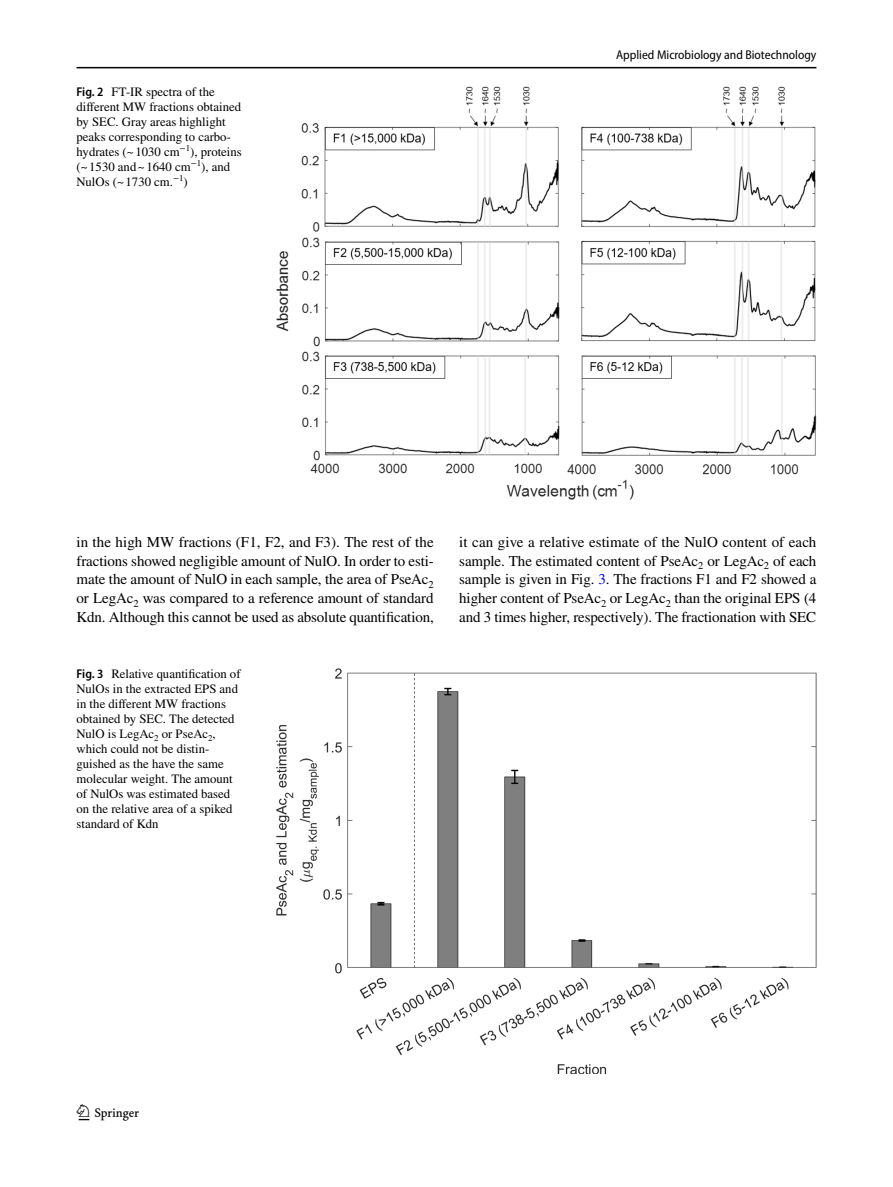
<style>
.page{position:relative;width:893px;height:1187px;background:#fff}
.page>*{position:absolute;margin:0;border:0;box-sizing:border-box;transform-origin:0 0}
.t1{font:22.5px "Springnew Regular 2";color:#000}
.t2{font:15px/18.8px "STIX";letter-spacing:-.01em;color:#000;text-align:justify}
.t3{font:12.75px/15px "STIX";color:#000}
.t4{font:semi-condensed 12.75px "Myriad Pro";color:#000}
.s1{font-family:"Myriad Pro";font-weight:600;font-stretch:semi-condensed}
.s2{color:#00f}
</style>
<div class="page">
<hr style="left:77px;top:67px;width:739px;height:1px;background:#000">
<img style="left:276px;top:87px;width:540px;height:412px">
<img style="left:276px;top:668px;width:540px;height:405px">
<p class="t3" style="left:77px;top:85px;width:167px"><span class="s1">Fig. 2</span> FT-IR spectra of the different MW fractions obtained by SEC. Gray areas highlight peaks corresponding to carbo&shy;hydrates (~1030 cm<sup>−1</sup>), proteins (~1530 and~1640 cm<sup>−1</sup>), and<br>NulOs (~1730 cm.<sup>−1</sup>)</p>
<p class="t4" style="left:616px;top:48px;width:202px">Applied Microbiology and Biotechnology</p>
<p class="t2" style="left:77px;top:533px;width:359px">in the high MW fractions (F1, F2, and F3). The rest of the fractions showed negligible amount of NulO. In order to esti&shy;mate the amount of NulO in each sample, the area of PseAc<sub>2 </sub>or LegAc<sub>2</sub> was compared to a reference amount of standard Kdn. Although this cannot be used as absolute quantification,</p>
<p class="t2" style="left:459px;top:533px;width:359px">it can give a relative estimate of the NulO content of each sample. The estimated content of PseAc<sub>2</sub> or LegAc<sub>2</sub> of each sample is given in Fig. <span class="s2">3</span>. The fractions F1 and F2 showed a higher content of PseAc<sub>2</sub> or LegAc<sub>2</sub> than the original EPS (4 and 3 times higher, respectively). The fractionation with SEC</p>
<p class="t3" style="left:77px;top:667px;width:166px"><span class="s1">Fig. 3</span> Relative quantification of<br>NulOs in the extracted EPS and in the different MW fractions obtained by SEC. The detected<br>NulO is LegAc<sub>2</sub> or PseAc<sub>2</sub>, which could not be distin&shy;guished as the have the same molecular weight. The amount of NulOs was estimated based on the relative area of a spiked standard of Kdn</p>
<h1 class="t1" style="left:79px;top:1104px;width:62px">1 3</h1>
</div>
